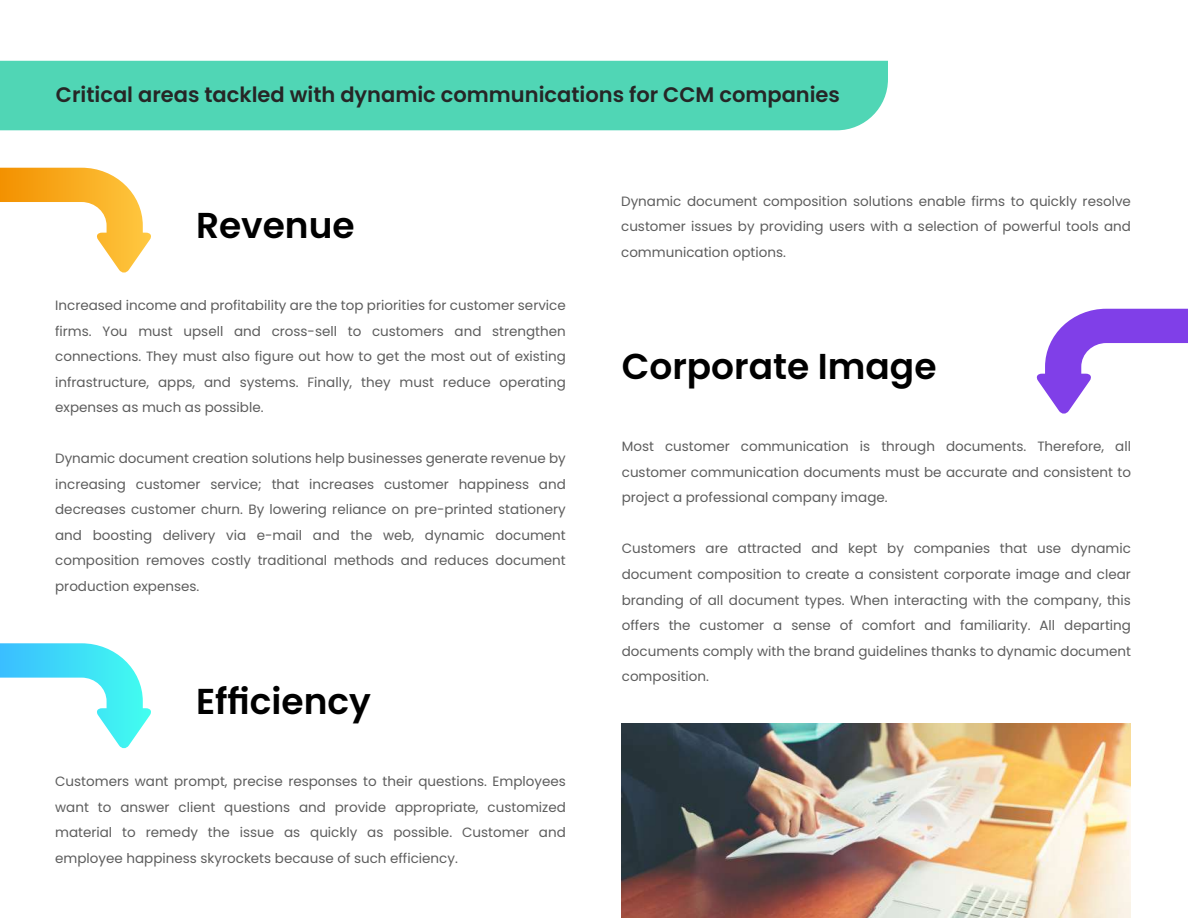
<style>
.page{position:relative;width:1188px;height:918px;background:#fff}
.page>*{position:absolute;margin:0;border:0;box-sizing:border-box;transform-origin:0 0}
.t1{font:600 36px "Poppins";color:#000}
.t2{font:600 21px "Poppins";color:#262626}
.t3{font:13.5px/25.5px "Poppins";color:#5d5d5d;text-align:justify}
</style>
<div class="page">
<svg style="left:0;top:168px;width:151px;height:105px"></svg>
<div style="left:0;top:61px;width:888px;height:69px;background:#50d6b5"></div>
<svg style="left:1036px;top:309px;width:152px;height:105px"></svg>
<svg style="left:0;top:643px;width:151px;height:106px"></svg>
<img style="left:621px;top:723px;width:510px;height:195px">
<h2 class="t2" style="left:56px;top:83px;width:786px">Critical areas tackled with dynamic communications for CCM companies</h2>
<h1 class="t1" style="left:196px;top:205px;width:160px">Revenue</h1>
<p class="t3" style="left:55px;top:293px;width:512px">Increased income and profitability are the top priorities for customer service firms. You must upsell and cross-sell to customers and strengthen connections. They must also figure out how to get the most out of existing infrastructure, apps, and systems. Finally, they must reduce operating expenses as much as possible.</p>
<p class="t3" style="left:55px;top:446px;width:512px">Dynamic document creation solutions help businesses generate revenue by increasing customer service; that increases customer happiness and decreases customer churn. By lowering reliance on pre-printed stationery and boosting delivery via e-mail and the web, dynamic document composition removes costly traditional methods and reduces document production expenses.</p>
<h1 class="t1" style="left:196px;top:680px;width:177px">Efficiency</h1>
<p class="t3" style="left:55px;top:769px;width:512px">Customers want prompt, precise responses to their questions. Employees want to answer client questions and provide appropriate, customized material to remedy the issue as quickly as possible. Customer and employee happiness skyrockets because of such efficiency.</p>
<p class="t3" style="left:621px;top:188px;width:511px">Dynamic document composition solutions enable firms to quickly resolve customer issues by providing users with a selection of powerful tools and communication options.</p>
<h1 class="t1" style="left:622px;top:346px;width:316px">Corporate Image</h1>
<p class="t3" style="left:622px;top:434px;width:511px">Most customer communication is through documents. Therefore, all customer communication documents must be accurate and consistent to project a professional company image.</p>
<p class="t3" style="left:622px;top:536px;width:511px">Customers are attracted and kept by companies that use dynamic document composition to create a consistent corporate image and clear branding of all document types. When interacting with the company, this offers the customer a sense of comfort and familiarity. All departing documents comply with the brand guidelines thanks to dynamic document composition.</p>
</div>
